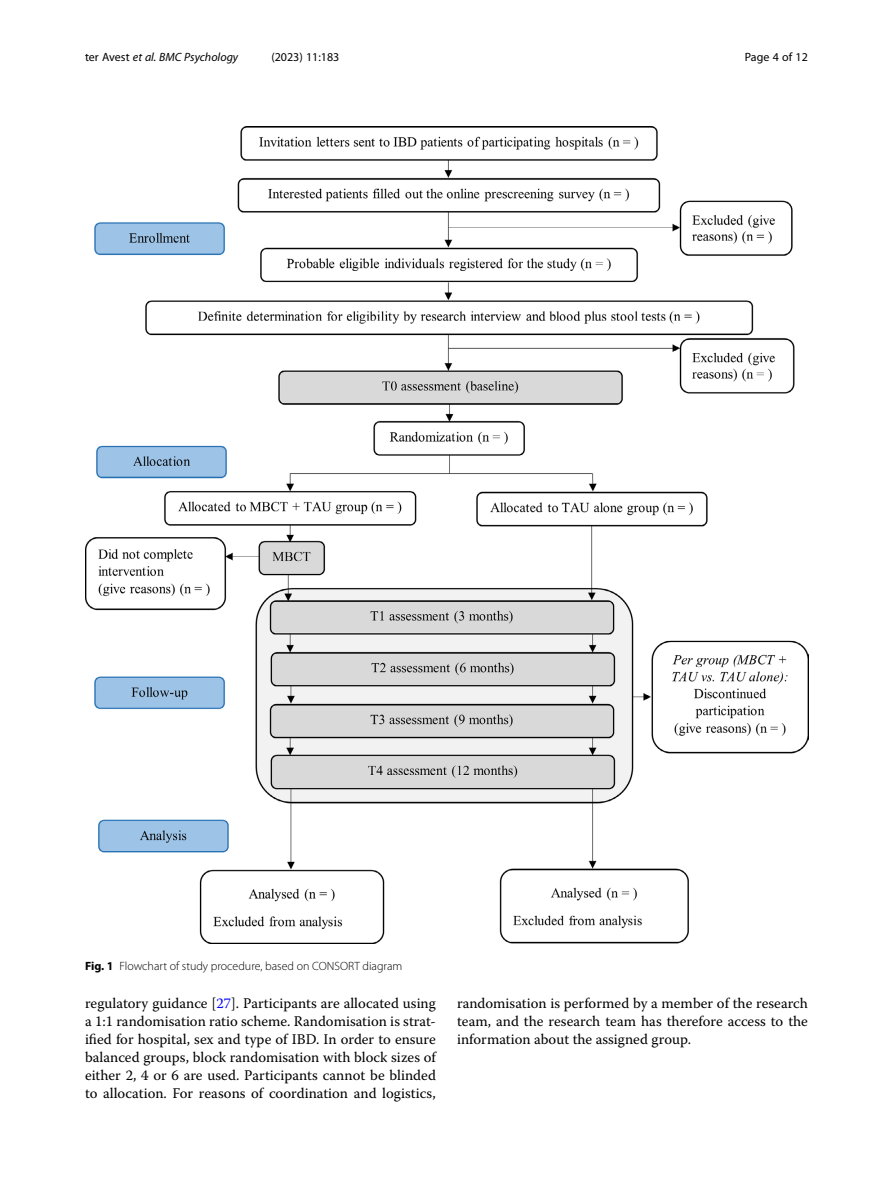
<style>
.page{position:relative;width:893px;height:1191px;background:#fff}
.page>*{position:absolute;margin:0;border:0;box-sizing:border-box;transform-origin:0 0}
.Body_Text{font:14.7px/18px "Warnock Pro";color:#000;text-align:justify}
.Figure_Caption{font:300 12px "Myriad Pro";color:#000}
.t1{font:italic 12px "Myriad Pro";color:#000}
.t2{font:12px "Myriad Pro";color:#000}
.s1{font-style:normal}
.s2{font-weight:700}
.s3{color:#00f}
</style>
<div class="page">
<img style="left:85px;top:126px;width:723px;height:817px">
<p class="t1" style="left:85px;top:50px;width:155px"><span class="s1">ter Avest</span> et al. BMC Psychology</p>
<p class="t2" style="left:271px;top:50px;width:70px">(2023) 11:183</p>
<p class="t2" style="left:745px;top:50px;width:65px">Page 4 of 12</p>
<p class="Figure_Caption" style="left:85px;top:959px;width:319px"><span class="s2">Fig. 1</span> Flowchart of study procedure, based on CONSORT diagram</p>
<p class="Body_Text" style="left:85px;top:994px;width:352px">regulatory guidance [<span class="s3">27</span>]. Participants are allocated using a 1:1 randomisation ratio scheme. Randomisation is strat&shy;ified for hospital, sex and type of IBD. In order to ensure balanced groups, block randomisation with block sizes of either 2, 4 or 6 are used. Participants cannot be blinded to allocation. For reasons of coordination and logistics,</p>
<p class="Body_Text" style="left:457px;top:994px;width:352px">randomisation is performed by a member of the research team, and the research team has therefore access to the information about the assigned group.</p>
</div>
